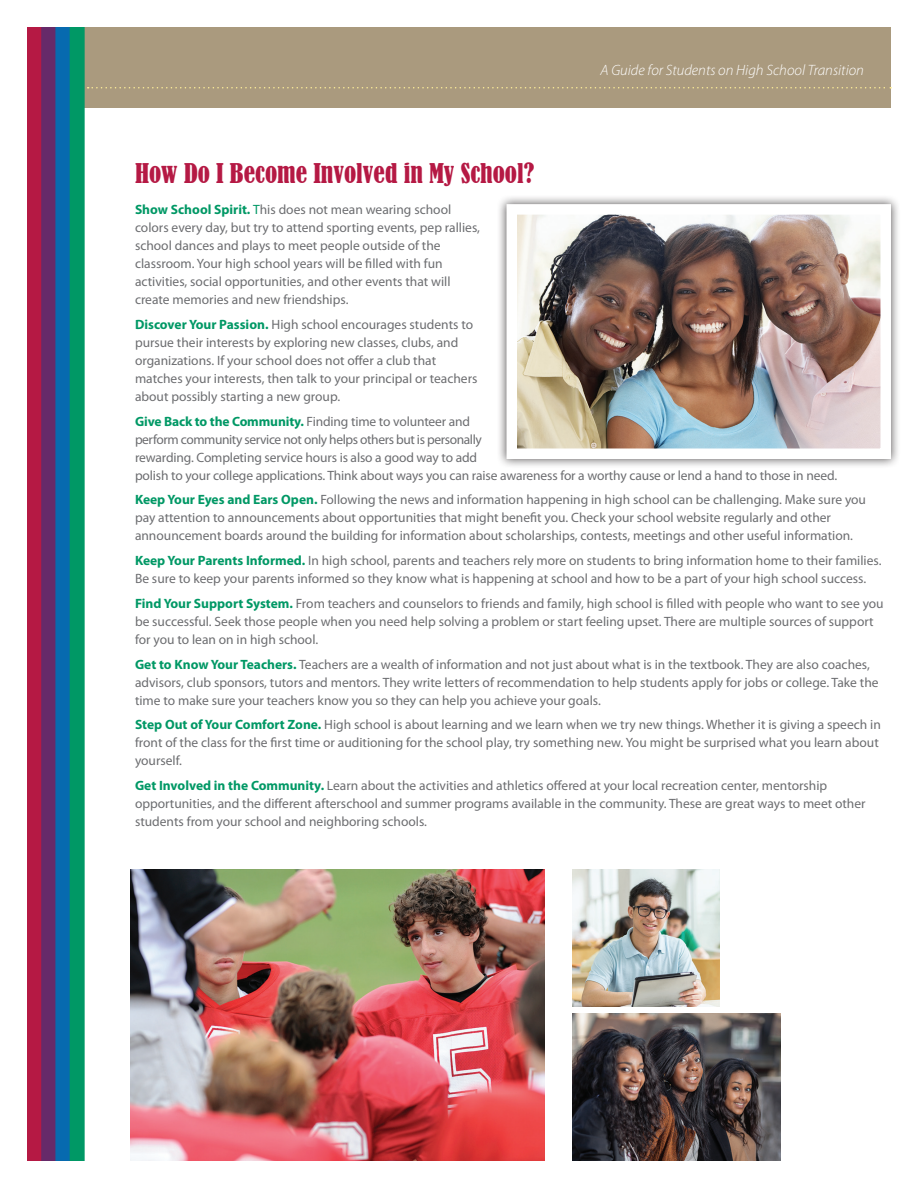
<style>
.page{position:relative;width:918px;height:1188px;background:#fff}
.page>*{position:absolute;margin:0;border:0;box-sizing:border-box;transform-origin:0 0}
.t1{font:condensed 25.5px "Bernard";color:#b51944}
.t2{font:italic 300 15px "Myriad Pro";color:#fff}
.t3{font:13.5px/18px "Myriad Pro";color:#6c6d70}
.s1{font-weight:700;color:#009865}
.s2{color:#009865}
</style>
<div class="page">
<div style="left:41px;top:27px;width:850px;height:80px;background:#aa9a7e"></div>
<div style="left:27px;top:27px;width:15px;height:1134px;background:#b51944"></div>
<div style="left:41px;top:27px;width:15px;height:1134px;background:#662a69"></div>
<div style="left:55px;top:27px;width:15px;height:1134px;background:#076aaf"></div>
<div style="left:70px;top:27px;width:15px;height:1134px;background:#009865"></div>
<svg style="left:88px;top:87px;width:803px;height:1px"></svg>
<img style="left:131px;top:869px;width:414px;height:292px">
<div style="left:497px;top:194px;width:404px;height:275px;background:#231f20;opacity:.75"></div>
<img style="left:518px;top:215px;width:362px;height:233px">
<img style="left:572px;top:869px;width:148px;height:138px">
<img style="left:572px;top:1013px;width:208px;height:148px">
<p class="t2" style="left:601px;top:62px;width:265px">A Guide for Students on High School Transition</p>
<p class="t1" style="left:135px;top:158px;width:401px">How Do I Become Involved in My School?</p>
<p class="t3" style="left:135px;top:200px;width:347px"><span class="s1">Show School Spirit.</span> <span class="s2">T</span>his does not mean wearing school colors every day, but try to attend sporting events, pep rallies, school dances and plays to meet people outside of the classroom. Your high school years will be filled with fun activities, social opportunities, and other events that will create memories and new friendships.</p>
<p class="t3" style="left:135px;top:315px;width:344px"><span class="s1">Discover Your Passion.</span> High school encourages students to pursue their interests by exploring new classes, clubs, and organizations. If your school does not offer a club that matches your interests, then talk to your principal or teachers about possibly starting a new group.</p>
<p class="t3" style="left:135px;top:412px;width:704px"><span class="s1">Give Back to the Community.</span> Finding time to volunteer and<br>perform community service not only helps others but is personally<br>rewarding. Completing service hours is also a good way to add<br>polish to your college applications. Think about ways you can raise awareness for a worthy cause or lend a hand to those in need.</p>
<p class="t3" style="left:135px;top:491px;width:733px"><span class="s1">Keep Your Eyes and Ears Open.</span> Following the news and information happening in high school can be challenging. Make sure you pay attention to announcements about opportunities that might benefit you. Check your school website regularly and other announcement boards around the building for information about scholarships, contests, meetings and other useful information.</p>
<p class="t3" style="left:135px;top:551px;width:748px"><span class="s1">Keep Your Parents Informed.</span> In high school, parents and teachers rely more on students to bring information home to their families.<br>Be sure to keep your parents informed so they know what is happening at school and how to be a part of your high school success.</p>
<p class="t3" style="left:135px;top:594px;width:750px"><span class="s1">Find Your Support System.</span> From teachers and counselors to friends and family, high school is filled with people who want to see you be successful. Seek those people when you need help solving a problem or start feeling upset. There are multiple sources of support for you to lean on in high school.</p>
<p class="t3" style="left:135px;top:655px;width:745px"><span class="s1">Get to Know Your Teachers.</span> Teachers are a wealth of information and not just about what is in the textbook. They are also coaches, advisors, club sponsors, tutors and mentors. They write letters of recommendation to help students apply for jobs or college. Take the time to make sure your teachers know you so they can help you achieve your goals.</p>
<p class="t3" style="left:135px;top:716px;width:747px"><span class="s1">Step Out of Your Comfort Zone.</span> High school is about learning and we learn when we try new things. Whether it is giving a speech in front of the class for the first time or auditioning for the school play, try something new. You might be surprised what you learn about yourself.</p>
<p class="t3" style="left:135px;top:776px;width:732px"><span class="s1">Get Involved in the Community.</span> Learn about the activities and athletics offered at your local recreation center, mentorship opportunities, and the different afterschool and summer programs available in the community. These are great ways to meet other students from your school and neighboring schools.</p>
</div>
